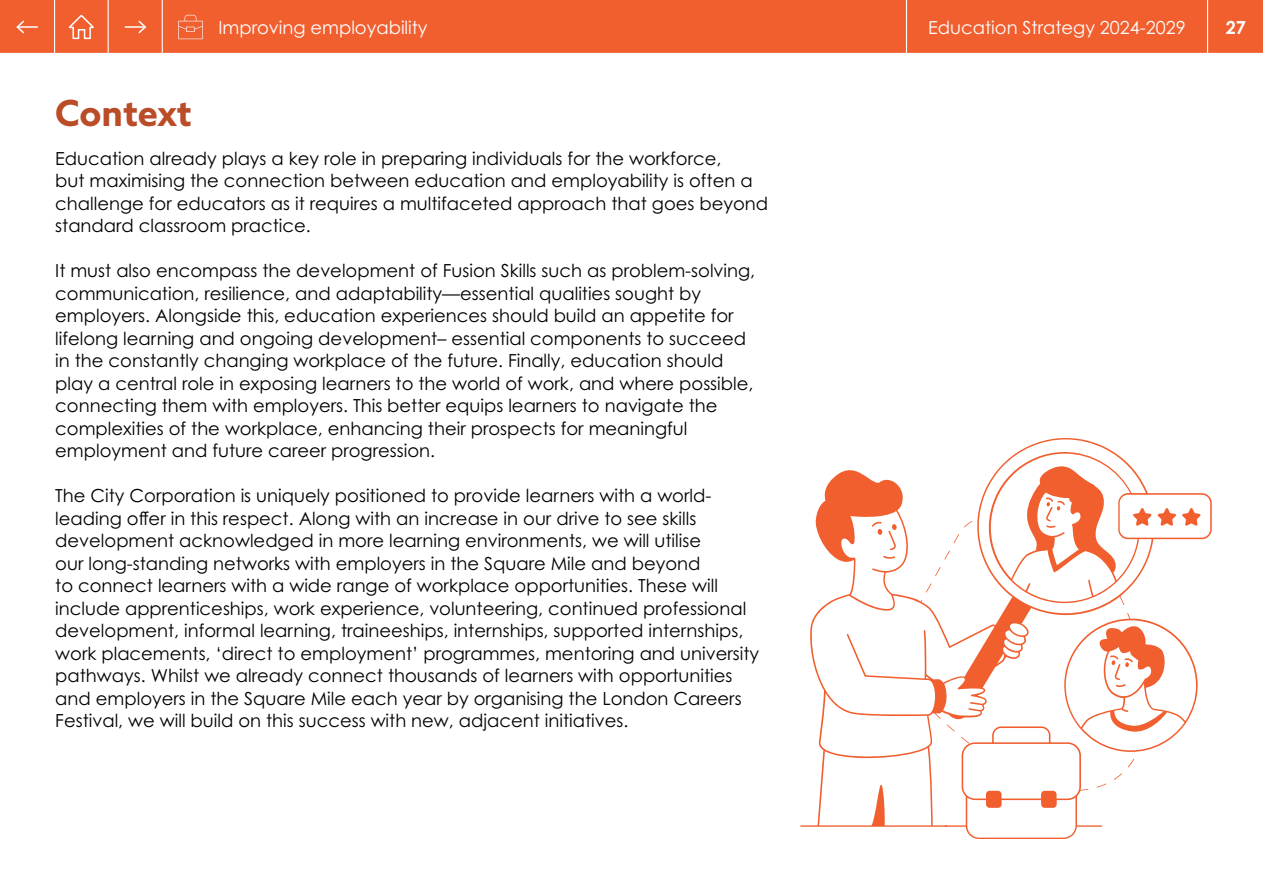
<style>
.page{position:relative;width:1263px;height:893px;background:#fff}
.page>*{position:absolute;margin:0;border:0;box-sizing:border-box;transform-origin:0 0}
.t1{font:700 36px "Azo Sans";color:#ba4c28}
.Body{font:18px/22.5px "Century Gothic Pro";color:#000}
.t2{font:18px "Century Gothic Pro";color:#fff}
.t3{font:700 18px "Century Gothic Pro";color:#fff}
</style>
<div class="page">
<svg style="left:800px;top:438px;width:412px;height:389px"></svg>
<svg style="left:1133px;top:508px;width:43px;height:18px"></svg>
<svg style="left:1182px;top:508px;width:19px;height:18px"></svg>
<svg style="left:945px;top:613px;width:252px;height:226px"></svg>
<div style="left:0;top:0;width:1263px;height:53px;background:#f15f2f"></div>
<hr style="left:906px;top:0;width:1px;height:53px;background:#fff">
<hr style="left:1207px;top:0;width:1px;height:53px;background:#fff">
<hr style="left:54px;top:0;width:1px;height:53px;background:#fff">
<hr style="left:108px;top:0;width:1px;height:53px;background:#fff">
<hr style="left:162px;top:0;width:1px;height:53px;background:#fff">
<svg style="left:178px;top:15px;width:25px;height:24px"></svg>
<hr style="left:125px;top:26px;width:20px;height:2px;background:#fff">
<svg style="left:137px;top:20px;width:9px;height:14px"></svg>
<hr style="left:17px;top:26px;width:20px;height:2px;background:#fff">
<svg style="left:16px;top:20px;width:9px;height:14px"></svg>
<svg style="left:68px;top:14px;width:26px;height:26px"></svg>
<p class="t1" style="left:55px;top:89px;width:138px">Context</p>
<p class="t2" style="left:218px;top:16px;width:211px">Improving employability</p>
<p class="t2" style="left:928px;top:16px;width:259px">Education Strategy 2024-2029</p>
<p class="t3" style="left:1226px;top:16px;width:22px">27</p>
<p class="Body" style="left:55px;top:147px;width:714px">Education already plays a key role in preparing individuals for the workforce,<br>but maximising the connection between education and employability is often a challenge for educators as it requires a multifaceted approach that goes beyond standard classroom practice.</p>
<p class="Body" style="left:55px;top:259px;width:701px">It must also encompass the development of Fusion Skills such as problem-solving, communication, resilience, and adaptability—essential qualities sought by employers. Alongside this, education experiences should build an appetite for lifelong learning and ongoing development– essential components to succeed in the constantly changing workplace of the future. Finally, education should play a central role in exposing learners to the world of work, and where possible, connecting them with employers. This better equips learners to navigate the complexities of the workplace, enhancing their prospects for meaningful employment and future career progression.</p>
<p class="Body" style="left:55px;top:484px;width:705px">The City Corporation is uniquely positioned to provide learners with a world&shy;leading offer in this respect. Along with an increase in our drive to see skills development acknowledged in more learning environments, we will utilise<br>our long-standing networks with employers in the Square Mile and beyond<br>to connect learners with a wide range of workplace opportunities. These will include apprenticeships, work experience, volunteering, continued professional development, informal learning, traineeships, internships, supported internships, work placements, ‘direct to employment’ programmes, mentoring and university pathways. Whilst we already connect thousands of learners with opportunities and employers in the Square Mile each year by organising the London Careers Festival, we will build on this success with new, adjacent initiatives.</p>
</div>
